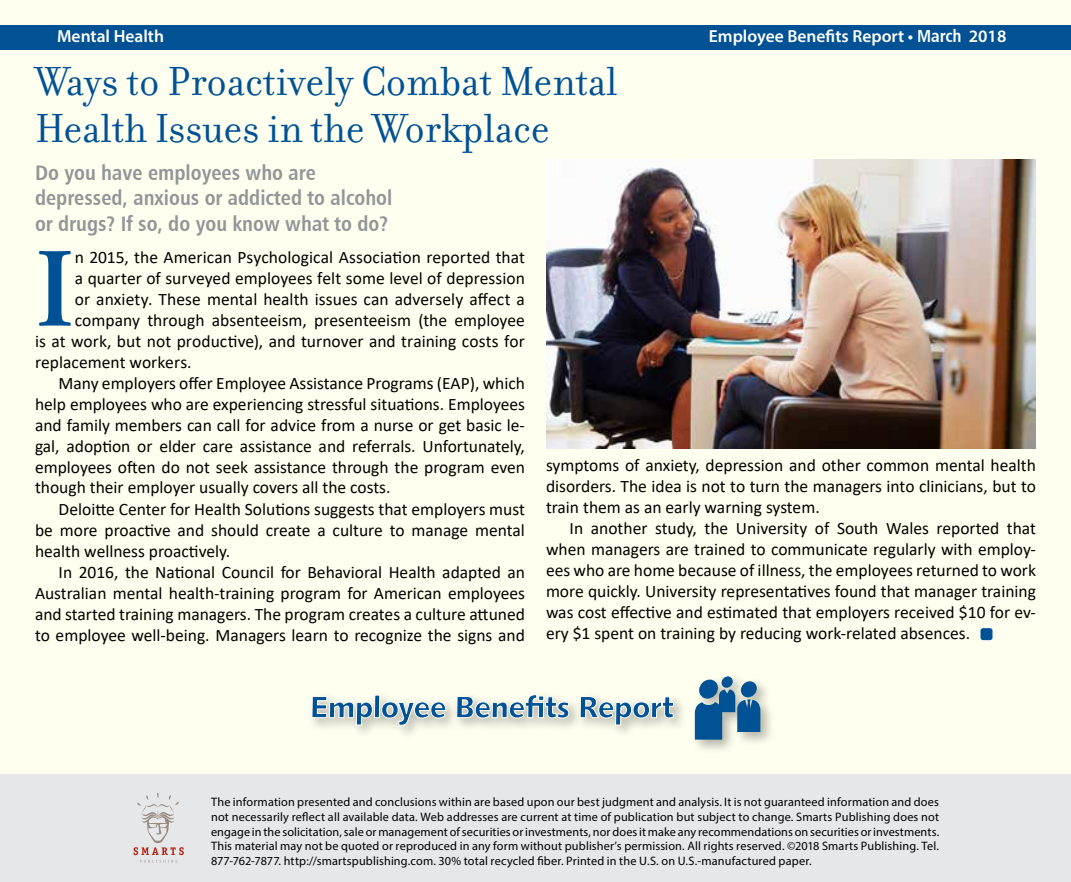
<style>
.page{position:relative;width:1071px;height:882px;background:#fff}
.page>*{position:absolute;margin:0;border:0;box-sizing:border-box;transform-origin:0 0}
.t1{font:600 112.52px "Adobe Garamond Pro";color:#005295}
.t2{font:43.75px/47.2px "Filosofia";color:#005295}
.t3{font:21px/25.2px "Humanist 777 BT Bold Condensed B";color:#939598}
.t4{font:17.5px/21px "Calibri";color:#000;text-align:justify}
.t5{font:600 17.5px "Myriad Pro";color:#fff}
.t6{font:12.25px/14.7px "Myriad Pro";letter-spacing:.01em;color:#000;text-align:justify}
.s1{font-family:"Humanist 777 BT Bold Condensed B";font-weight:400}
</style>
<div class="page">
<div style="left:1px;top:1px;width:1070px;height:881px;background:#fffff0"></div>
<div style="left:0;top:25px;width:1071px;height:24px;background:#005295"></div>
<div style="left:0;top:775px;width:1071px;height:107px;background:#e6e7e8"></div>
<svg style="left:134px;top:793px;width:50px;height:70px"></svg>
<div style="left:307px;top:690px;width:381px;height:50px;background:#000;opacity:.3"></div>
<svg style="left:311px;top:694px;width:363px;height:32px"></svg>
<div style="left:690px;top:672px;width:85px;height:82px;background:#000;opacity:.3"></div>
<div style="left:699px;top:679px;width:19px;height:20px;background:#005295;border-radius:50%"></div>
<svg style="left:721px;top:676px;width:12px;height:12px"></svg>
<div style="left:741px;top:681px;width:16px;height:17px;background:#005295;border-radius:50%"></div>
<svg style="left:695px;top:689px;width:65px;height:51px;background:#4980a8"></svg>
<div style="left:981px;top:628px;width:12px;height:12px;background:#005295;border-radius:3px"></div>
<img style="left:546px;top:160px;width:490px;height:288px">
<p class="t5" style="left:57px;top:25px;width:108px">Mental Health</p>
<p class="t5" style="left:709px;top:25px;width:299px">Employee Benefits Report • <span class="s1">March</span> 2018</p>
<h2 class="t2" style="left:35px;top:58px;width:584px">Ways to Proactively Combat Mental<br>Health Issues in the Workplace</h2>
<p class="t3" style="left:35px;top:160px;width:359px">Do you have employees who are depressed, anxious or addicted to alcohol or drugs? If so, do you know what to do?</p>
<h1 class="t1" style="left:35px;top:225px;width:41px">I</h1>
<p class="t4" style="left:75px;top:246px;width:452px">n 2015, the American Psychological Association reported that</p>
<p class="t4" style="left:75px;top:267px;width:452px">a quarter of surveyed employees felt some level of depression</p>
<p class="t4" style="left:75px;top:288px;width:452px">or anxiety. These mental health issues can adversely affect a</p>
<p class="t4" style="left:75px;top:309px;width:452px">company through absenteeism, presenteeism (the employee</p>
<p class="t4" style="left:35px;top:330px;width:492px">is at work, but not productive), and turnover and training costs for</p>
<p class="t4" style="left:35px;top:351px;width:158px">replacement workers.</p>
<p class="t4" style="left:59px;top:372px;width:468px">Many employers offer Employee Assistance Programs (EAP), which</p>
<p class="t4" style="left:35px;top:393px;width:492px">help employees who are experiencing stressful situations. Employees</p>
<p class="t4" style="left:35px;top:414px;width:491px">and family members can call for advice from a nurse or get basic le-</p>
<p class="t4" style="left:35px;top:435px;width:492px">gal, adoption or elder care assistance and referrals. Unfortunately,</p>
<p class="t4" style="left:35px;top:456px;width:492px">employees often do not seek assistance through the program even</p>
<p class="t4" style="left:35px;top:477px;width:357px">though their employer usually covers all the costs.</p>
<p class="t4" style="left:59px;top:498px;width:468px">Deloitte Center for Health Solutions suggests that employers must</p>
<p class="t4" style="left:35px;top:519px;width:491px">be more proactive and should create a culture to manage mental</p>
<p class="t4" style="left:35px;top:540px;width:197px">health wellness proactively.</p>
<p class="t4" style="left:59px;top:561px;width:468px">In 2016, the National Council for Behavioral Health adapted an</p>
<p class="t4" style="left:35px;top:582px;width:492px">Australian mental health-training program for American employees</p>
<p class="t4" style="left:35px;top:603px;width:491px">and started training managers. The program creates a culture attuned</p>
<p class="t4" style="left:35px;top:624px;width:491px">to employee well-being. Managers learn to recognize the signs and</p>
<p class="t4" style="left:546px;top:454px;width:491px">symptoms of anxiety, depression and other common mental health disorders. The idea is not to turn the managers into clinicians, but to train them as an early warning system.</p>
<p class="t4" style="left:546px;top:517px;width:492px;text-indent:24px">In another study, the University of South Wales reported that when managers are trained to communicate regularly with employ&shy;ees who are home because of illness, the employees returned to work more quickly. University representatives found that manager training was cost effective and estimated that employers received $10 for ev&shy;ery $1 spent on training by reducing work-related absences.</p>
<p class="t6" style="left:211px;top:794px;width:730px">The information presented and conclusions within are based upon our best judgment and analysis. It is not guaranteed information and does not necessarily reflect all available data. Web addresses are current at time of publication but subject to change. Smarts Publishing does not engage in the solicitation, sale or management of securities or investments, nor does it make any recommendations on securities or investments.<br>This material may not be quoted or reproduced in any form without publisher’s permission. All rights reserved. ©2018 Smarts Publishing. Tel.<br>877-762-7877. http://smartspublishing.com. 30% total recycled fiber. Printed in the U.S. on U.S.-manufactured paper.</p>
</div>
